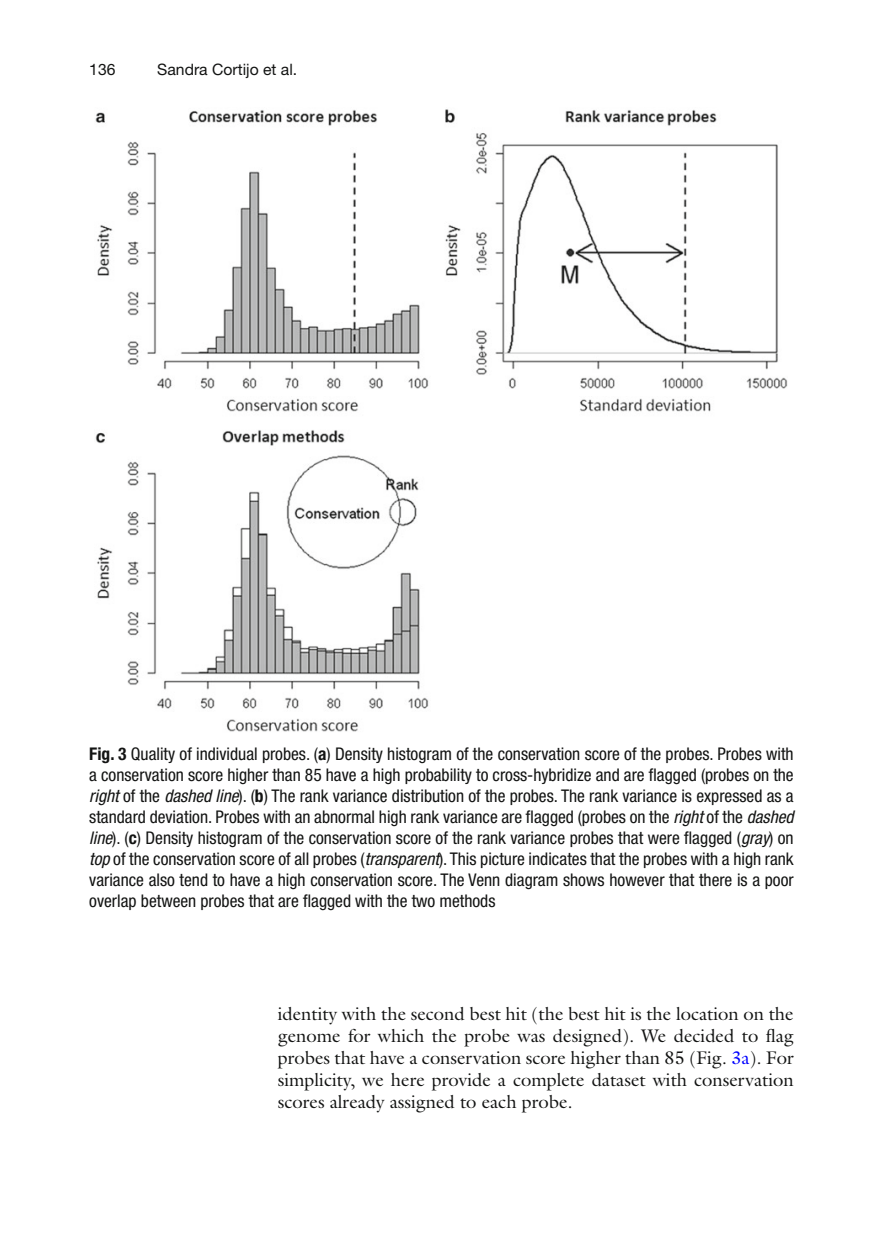
<style>
.page{position:relative;width:883px;height:1260px;background:#fff}
.page>*{position:absolute;margin:0;border:0;box-sizing:border-box;transform-origin:0 0}
.t1{font:18.38px/21.9px "Galliard";color:#131413;text-align:justify}
.t2{font:condensed 17.5px/21px "Helvetica Neue";color:#131413;text-align:justify}
.t3{font:15.75px "Helvetica Neue";color:#131413}
.s1{font-weight:700}
.s2{font-style:italic}
.s3{color:#00f}
</style>
<div class="page">
<img style="left:95px;top:109px;width:693px;height:623px">
<p class="t3" style="left:89px;top:64px;width:28px">136</p>
<p class="t3" style="left:157px;top:64px;width:142px">Sandra Cortijo et al.</p>
<p class="t2" style="left:89px;top:745px;width:706px"><span class="s1">Fig. 3</span> Quality of individual probes. ( <span class="s1">a</span> ) Density histogram of the conservation score of the probes. Probes with a conservation score higher than 85 have a high probability to cross-hybridize and are flagged (probes on the <span class="s2">right</span> of the <span class="s2">dashed line</span> ). ( <span class="s1">b</span> ) The rank variance distribution of the probes. The rank variance is expressed as a standard deviation. Probes with an abnormal high rank variance are flagged (probes on the <span class="s2">right</span> of the <span class="s2">dashed line</span> ). ( <span class="s1">c</span> ) Density histogram of the conservation score of the rank variance probes that were flagged ( <span class="s2">gray</span> ) on <span class="s2">top</span> of the conservation score of all probes ( <span class="s2">transparent</span> ). This picture indicates that the probes with a high rank variance also tend to have a high conservation score. The Venn diagram shows however that there is a poor overlap between probes that are flagged with the two methods</p>
<p class="t1" style="left:278px;top:1005px;width:517px">identity with the second best hit (the best hit is the location on the genome for which the probe was designed). We decided to flag probes that have a conservation score higher than 85 (Fig. <span class="s3">3a</span>). For simplicity, we here provide a complete dataset with conservation scores already assigned to each probe.</p>
</div>
